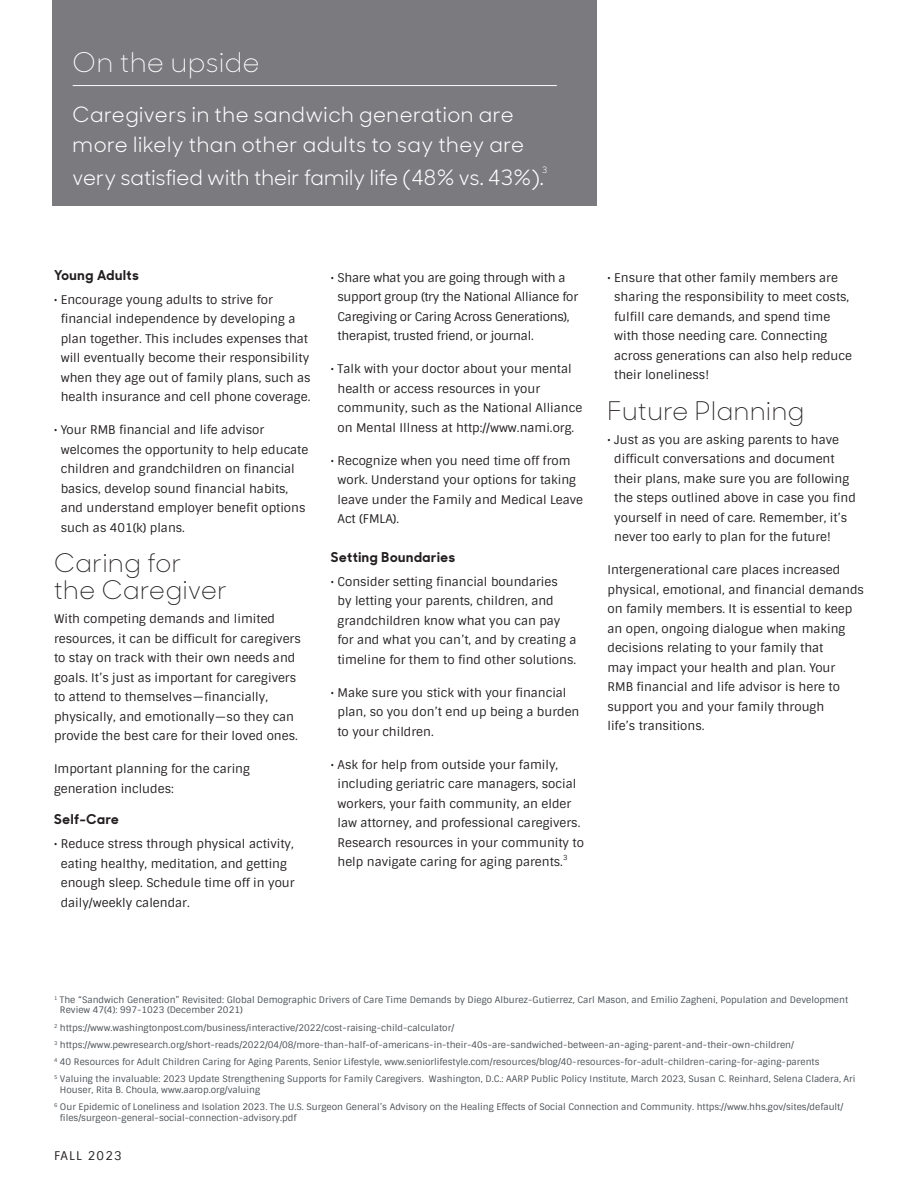
<style>
.page{position:relative;width:918px;height:1188px;background:#fff}
.page>*{position:absolute;margin:0;border:0;box-sizing:border-box;transform-origin:0 0}
.body_copy_with_bullets{font:300 27px "Sharp Sans Display No 1";letter-spacing:.025em;color:#fff}
.body_copy_with_bullets-2{font:300 25.5px/27px "Sharp Sans Display No 1";letter-spacing:.025em;color:#231f20}
.body_copy_with_bullets-3{font:21px/30px "Sharp Sans Display No 1";letter-spacing:.025em;color:#fff}
.body_copy_with_bullets-4{font:21px "Sharp Sans Display No 1";letter-spacing:.005em;color:#fff}
.bold_body_copy_subhead{font:700 13.5px "Sharp Sans Display No 1";letter-spacing:.05em;color:#231f20}
.body_copy{font:700 13.5px "Sharp Sans Display No 1";letter-spacing:.05em;color:#231f20}
.body_copy-2{font:12px/19.5px "Sintony";color:#231f20}
.body_copy-3{font:12px/19.5px "Sintony";letter-spacing:-.02em;color:#231f20}
.body_copy-4{font:12px "Sintony";letter-spacing:.1em;color:#231f20}
.body_copy-5{font:9px/10.5px "Sintony";color:#494f54}
.body_copy_with_bullets-5{font:8.7px "Sharp Sans Display No 1";color:#fff}
.t1{font:7.05px "Sintony";color:#231f20}
</style>
<div class="page">
<hr style="left:917px;top:591px;width:1px;height:597px;background:#ffdf74">
<div style="left:52px;top:0;width:545px;height:205px;background:#7a7a7f"></div>
<hr style="left:73px;top:85px;width:484px;height:1px;background:#fff">
<p class="body_copy_with_bullets" style="left:73px;top:42px;width:188px">On the upside</p>
<p class="body_copy_with_bullets-3" style="left:73px;top:98px;width:453px">Caregivers in the sandwich generation are more likely than other adults to say they are</p>
<p class="body_copy_with_bullets-4" style="left:73px;top:161px;width:473px">very satisfied with their family life (48% vs. 43%).</p>
<p class="body_copy_with_bullets-5" style="left:542px;top:163px;width:7px">3</p>
<p class="bold_body_copy_subhead" style="left:54px;top:264px;width:86px">Young Adults</p>
<p class="body_copy-2" style="left:61px;top:290px;width:251px;text-indent:-7px">• Encourage young adults to strive for financial independence by developing a plan together. This includes expenses that will eventually become their responsibility when they age out of family plans, such as health insurance and cell phone coverage.</p>
<p class="body_copy-2" style="left:61px;top:421px;width:249px;text-indent:-7px">• Your RMB financial and life advisor welcomes the opportunity to help educate children and grandchildren on financial basics, develop sound financial habits, and understand employer benefit options such as 401(k) plans.</p>
<p class="body_copy_with_bullets-2" style="left:54px;top:548px;width:175px">Caring for the Caregiver</p>
<p class="body_copy-2" style="left:54px;top:609px;width:248px">With competing demands and limited resources, it can be difficult for caregivers to stay on track with their own needs and goals. It’s just as important for caregivers to attend to themselves—financially, physically, and emotionally—so they can provide the best care for their loved ones.</p>
<p class="body_copy-2" style="left:54px;top:759px;width:197px">Important planning for the caring generation includes:</p>
<p class="body_copy" style="left:54px;top:808px;width:66px">Self-Care</p>
<p class="body_copy-2" style="left:61px;top:834px;width:235px;text-indent:-7px">• Reduce stress through physical activity, eating healthy, meditation, and getting enough sleep. Schedule time off in your daily/weekly calendar.</p>
<p class="body_copy-3" style="left:338px;top:268px;width:242px;text-indent:-7px">• Share what you are going through with a support group (try the National Alliance for Caregiving or Caring Across Generations), therapist, trusted friend, or journal.</p>
<p class="body_copy-2" style="left:338px;top:360px;width:246px;text-indent:-7px">• Talk with your doctor about your mental health or access resources in your community, such as the National Alliance on Mental Illness at http://www.nami.org.</p>
<p class="body_copy-2" style="left:338px;top:451px;width:247px;text-indent:-7px">• Recognize when you need time off from work. Understand your options for taking leave under the Family and Medical Leave<br>Act (FMLA).</p>
<p class="bold_body_copy_subhead" style="left:331px;top:546px;width:126px">Setting Boundaries</p>
<p class="body_copy-2" style="left:338px;top:572px;width:240px;text-indent:-7px">• Consider setting financial boundaries<br>by letting your parents, children, and grandchildren know what you can pay for and what you can’t, and by creating a timeline for them to find other solutions.</p>
<p class="body_copy-2" style="left:338px;top:683px;width:244px;text-indent:-7px">• Make sure you stick with your financial plan, so you don’t end up being a burden to your children.</p>
<p class="body_copy-2" style="left:338px;top:755px;width:248px;text-indent:-7px">• Ask for help from outside your family, including geriatric care managers, social workers, your faith community, an elder law attorney, and professional caregivers.<br>Research resources in your community to help navigate caring for aging parents.</p>
<p class="t1" style="left:563px;top:853px;width:6px">3</p>
<p class="body_copy-2" style="left:614px;top:268px;width:239px;text-indent:-7px">• Ensure that other family members are sharing the responsibility to meet costs, fulfill care demands, and spend time with those needing care. Connecting across generations can also help reduce their loneliness!</p>
<p class="body_copy_with_bullets-2" style="left:608px;top:396px;width:198px">Future Planning</p>
<p class="body_copy-2" style="left:614px;top:430px;width:243px;text-indent:-7px">• Just as you are asking parents to have difficult conversations and document their plans, make sure you are following the steps outlined above in case you find yourself in need of care. Remember, it’s never too early to plan for the future!</p>
<p class="body_copy-2" style="left:608px;top:560px;width:258px">Intergenerational care places increased physical, emotional, and financial demands on family members. It is essential to keep an open, ongoing dialogue when making decisions relating to your family that<br>may impact your health and plan. Your<br>RMB financial and life advisor is here to support you and your family through<br>life’s transitions.</p>
<p class="body_copy-5" style="left:60px;top:994px;width:790px;text-indent:-6px"><sup>1</sup> The “Sandwich Generation” Revisited: Global Demographic Drivers of Care Time Demands by Diego Alburez-Gutierrez, Carl Mason, and Emilio Zagheni, Population and Development<br>Review 47(4): 997-1023 (December 2021)</p>
<p class="body_copy-5" style="left:54px;top:1022px;width:402px"><sup>2</sup> https://www.washingtonpost.com/business/interactive/2022/cost-raising-child-calculator/</p>
<p class="body_copy-5" style="left:54px;top:1039px;width:742px"><sup>3</sup> https://www.pewresearch.org/short-reads/2022/04/08/more-than-half-of-americans-in-their-40s-are-sandwiched-between-an-aging-parent-and-their-own-children/</p>
<p class="body_copy-5" style="left:54px;top:1057px;width:767px"><sup>4</sup> 40 Resources for Adult Children Caring for Aging Parents, Senior Lifestyle, www.seniorlifestyle.com/resources/blog/40-resources-for-adult-children-caring-for-aging-parents</p>
<p class="body_copy-5" style="left:60px;top:1074px;width:797px;text-indent:-6px"><sup>5</sup> Valuing the invaluable: 2023 Update Strengthening Supports for Family Caregivers. Washington, D.C.: AARP Public Policy Institute, March 2023, Susan C. Reinhard, Selena Cladera, Ari<br>Houser, Rita B. Choula, www.aarop.org/valuing</p>
<p class="body_copy-5" style="left:60px;top:1102px;width:785px;text-indent:-6px"><sup>6</sup> Our Epidemic of Loneliness and Isolation 2023. The U.S. Surgeon General’s Advisory on the Healing Effects of Social Connection and Community. https://www.hhs.gov/sites/default/ files/surgeon-general-social-connection-advisory.pdf</p>
<p class="body_copy-4" style="left:54px;top:1148px;width:69px">FALL 2023</p>
</div>
